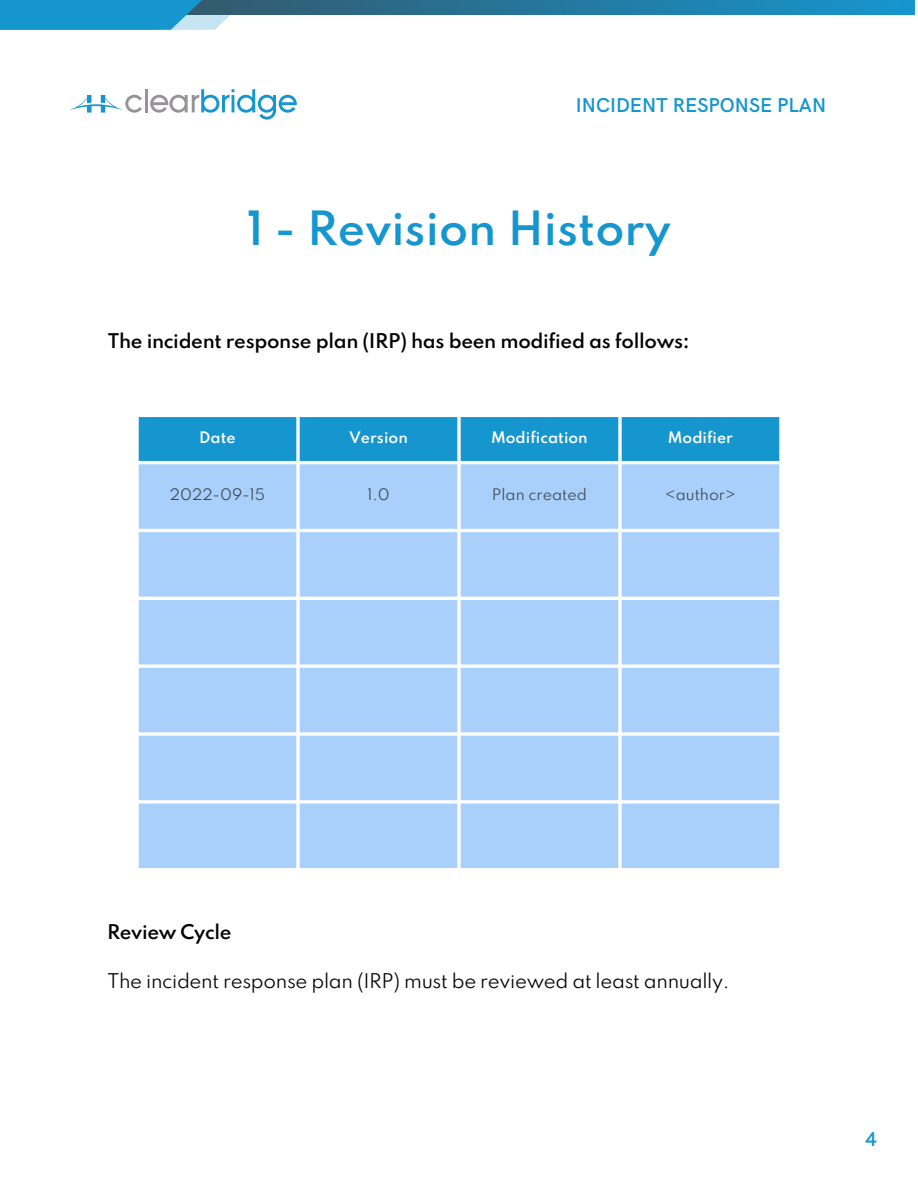
<style>
.page{position:relative;width:918px;height:1188px;background:#fff}
.page>*{position:absolute;margin:0;border:0;box-sizing:border-box;transform-origin:0 0}
.t1{font:600 41.85px "Spartan";color:#1696ce}
.t2{font:600 20.1px "HK Grotesk";color:#1696ce}
.t3{font:600 18px "Spartan";letter-spacing:-.02em;color:#000}
.t4{font:18px "Spartan";letter-spacing:-.02em;color:#000}
.t5{font:14.1px "Spartan";color:#3c4952}
.t6{font:600 14.1px "Spartan";color:#fff}
</style>
<div class="page">
<svg style="left:370px;top:0;width:544px;height:15px"></svg>
<svg style="left:0;top:0;width:370px;height:30px"></svg>
<svg style="left:70px;top:95px;width:72px;height:18px"></svg>
<hr style="left:145px;top:89px;width:3px;height:23px;background:#959399">
<svg style="left:150px;top:89px;width:147px;height:31px"></svg>
<div style="left:139px;top:417px;width:640px;height:44px;background:#1696ce"></div>
<svg style="left:139px;top:464px;width:640px;height:404px;fill:#a9d0fb"></svg>
<p class="t2" style="left:576px;top:94px;width:252px">INCIDENT RESPONSE PLAN</p>
<h1 class="t1" style="left:247px;top:209px;width:425px">1 - Revision History</h1>
<p class="t3" style="left:108px;top:333px;width:583px">The incident response plan (IRP) has been modified as follows:</p>
<p class="t6" style="left:199px;top:431px;width:38px">Date</p>
<p class="t6" style="left:349px;top:431px;width:60px">Version</p>
<p class="t6" style="left:491px;top:431px;width:98px">Modification</p>
<p class="t6" style="left:668px;top:431px;width:67px">Modifier</p>
<p class="t5" style="left:170px;top:488px;width:97px">2022-09-15</p>
<p class="t5" style="left:367px;top:488px;width:24px">1.0</p>
<p class="t5" style="left:492px;top:488px;width:97px">Plan created</p>
<p class="t5" style="left:665px;top:488px;width:72px">&lt;author&gt;</p>
<p class="t3" style="left:107px;top:923px;width:126px">Review Cycle</p>
<p class="t4" style="left:107px;top:973px;width:624px">The incident response plan (IRP) must be reviewed at least annually.</p>
<p class="t2" style="left:866px;top:1127px;width:13px">4</p>
</div>
